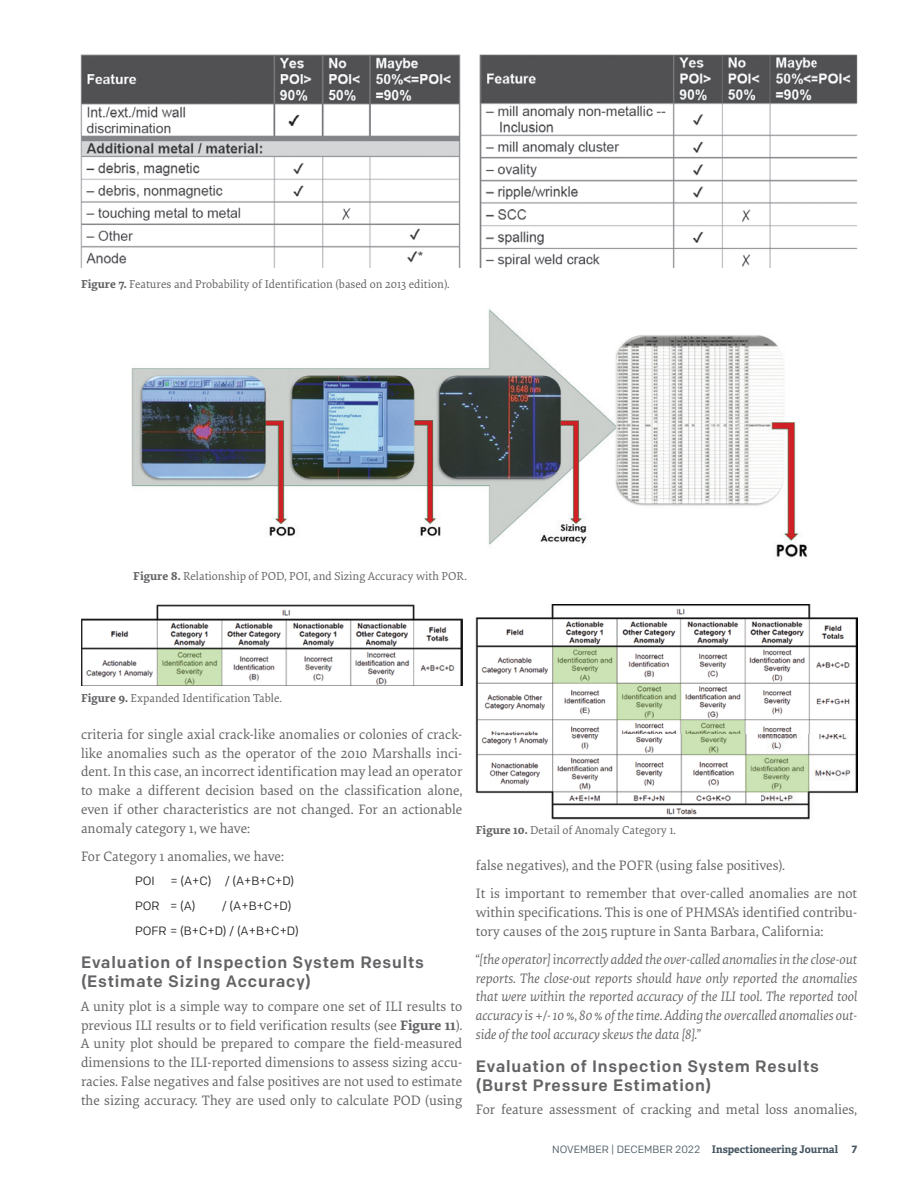
<style>
.page{position:relative;width:918px;height:1188px;background:#fff}
.page>*{position:absolute;margin:0;border:0;box-sizing:border-box;transform-origin:0 0}
.t1{font:500 16.5px/19.5px "Colfax";letter-spacing:.05em;color:#636366}
.t2{font:14.25px/18.8px "Elena";color:#636366;text-align:justify}
.t3{font:italic 14.25px/18.8px "Elena";color:#636366;text-align:justify}
.t4{font:12px "Elena";color:#636366}
.t5{font:12px/24.8px "Colfax";color:#231f20}
.t6{font:700 10.5px "Adelle";color:#45555f}
.t7{font:700 10.5px "Colfax";color:#45555f}
.s1{font-weight:700}
.s2{font-family:"Colfax";font-weight:400}
</style>
<div class="page">
<img style="left:80px;top:54px;width:778px;height:213px">
<img style="left:131px;top:309px;width:677px;height:249px">
<img style="left:81px;top:604px;width:381px;height:82px">
<img style="left:476px;top:605px;width:381px;height:215px">
<p class="t4" style="left:81px;top:275px;width:370px"><span class="s1">Figure 7.</span> Features and Probability of Identification (based on 2013 edition).</p>
<p class="t4" style="left:133px;top:568px;width:335px"><span class="s1">Figure 8.</span> Relationship of POD, POI, and Sizing Accuracy with POR.</p>
<p class="t4" style="left:81px;top:690px;width:202px"><span class="s1">Figure 9.</span> Expanded Identification Table.</p>
<p class="t2" style="left:81px;top:724px;width:383px">criteria for single axial crack-like anomalies or colonies of crack&shy;like anomalies such as the operator of the 2010 Marshalls inci&shy;dent. In this case, an incorrect identification may lead an operator to make a different decision based on the classification alone, even if other characteristics are not changed. For an actionable anomaly category 1, we have:</p>
<p class="t2" style="left:81px;top:846px;width:205px">For Category 1 anomalies, we have:</p>
<p class="t5" style="left:135px;top:869px;width:21px">POI</p>
<p class="t5" style="left:135px;top:869px;width:161px;text-indent:35px">= (A+C) / (A+B+C+D)<br>POR = (A)</p>
<p class="t5" style="left:135px;top:894px;width:165px;text-indent:87px">/ (A+B+C+D)<br>POFR = (B+C+D) / (A+B+C+D)</p>
<p class="t1" style="left:81px;top:952px;width:345px">Evaluation of Inspection System Results (Estimate Sizing Accuracy)</p>
<p class="t2" style="left:81px;top:996px;width:383px">A unity plot is a simple way to compare one set of ILI results to previous ILI results or to field verification results (see <span class="s1">Figure 11</span>).<br>A unity plot should be prepared to compare the field-measured dimensions to the ILI-reported dimensions to assess sizing accu&shy;racies. False negatives and false positives are not used to estimate the sizing accuracy. They are used only to calculate POD (using</p>
<p class="t4" style="left:476px;top:822px;width:202px"><span class="s1">Figure 10.</span> Detail of Anomaly Category 1.</p>
<p class="t2" style="left:476px;top:851px;width:383px;line-height:28.2px">false negatives), and the POFR (using false positives).<br>It is important to remember that over-called anomalies are not</p>
<p class="t2" style="left:476px;top:902px;width:383px">within specifications. This is one of PHMSA’s identified contribu&shy;tory causes of the 2015 rupture in Santa Barbara, California:</p>
<p class="t3" style="left:476px;top:949px;width:383px">“[the operator] incorrectly added the over-called anomalies in the close-out reports. The close-out reports should have only reported the anomalies that were within the reported accuracy of the ILI tool. The reported tool accuracy is +/- 10 %, 80 % of the time. Adding the overcalled anomalies out&shy;side of the tool accuracy skews the data [8].”</p>
<p class="t1" style="left:476px;top:1056px;width:345px">Evaluation of Inspection System Results (Burst Pressure Estimation)</p>
<p class="t2" style="left:476px;top:1099px;width:383px">For feature assessment of cracking and metal loss anomalies,</p>
<p class="t6" style="left:552px;top:1143px;width:287px"><span class="s2">NOVEMBER | DECEMBER 2022</span> Inspectioneering Journal</p>
<p class="t7" style="left:851px;top:1143px;width:7px">7</p>
</div>
